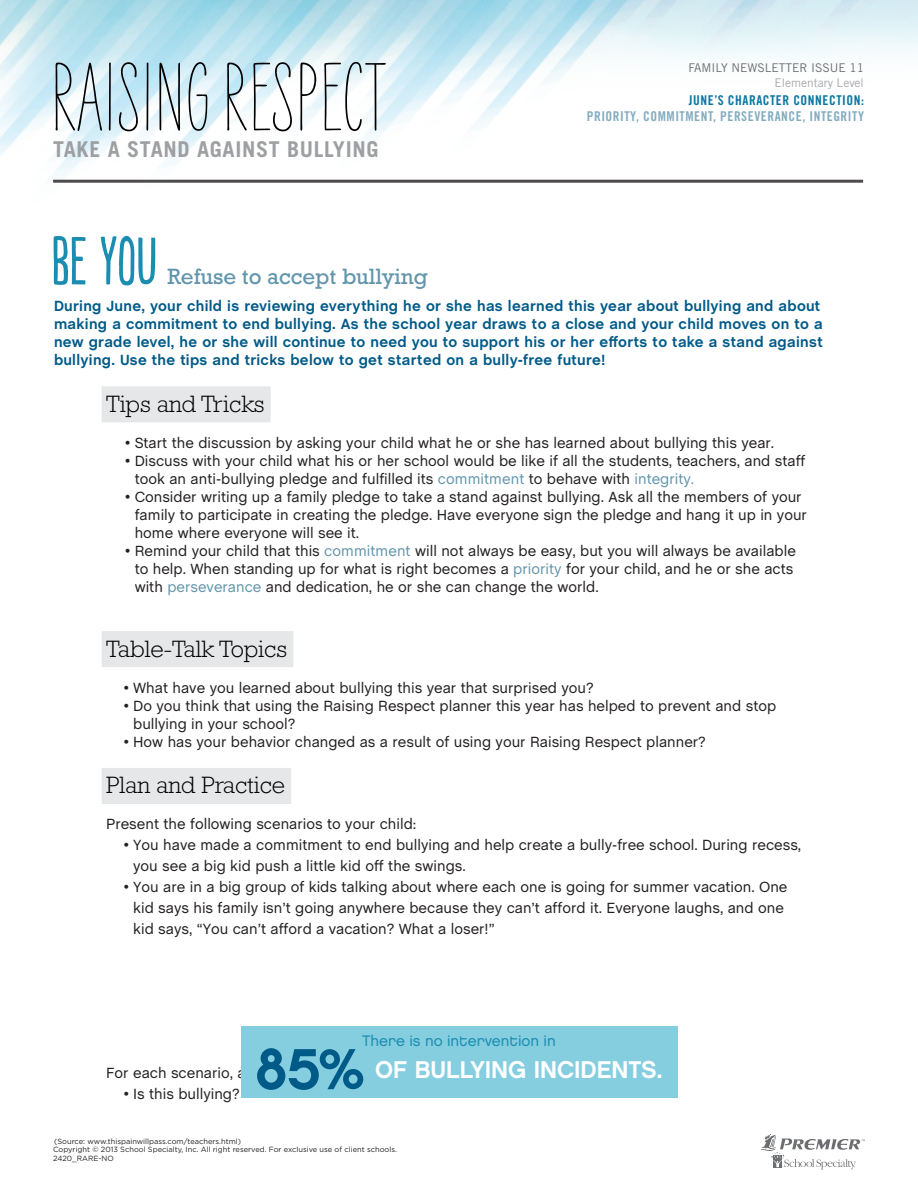
<style>
.page{position:relative;width:918px;height:1188px;background:#fff}
.page>*{position:absolute;margin:0;border:0;box-sizing:border-box;transform-origin:0 0}
.t1{font:99.3px "Liebe Erika";color:#000}
.Subject_Header{font:63.75px "Populaire";color:#1b8db0}
.Quote__Number{font:57.75px "Chalet Tokyo";color:#005a88}
.Quote__First_line{font:24.15px "Chalet New York Nineteen Eighty";color:#fff}
.Paragraph_Header{font:300 24px "Rockwell Std";color:#000}
.Small_Subject_Header{font:22.5px "Rockwell Std";color:#6295ac}
.t2{font:700 21.75px "Trade Gothic";letter-spacing:.03em;color:#9d9fa2}
.Quote__Second_Line{font:15.15px "Chalet London Nineteen Eighty";color:#1b8db0}
.t3{font:15px/18px "Chalet";color:#231f20}
.Opening_Paragraph{font:700 15px/18px "Chalet";letter-spacing:.02em;color:#005a88}
.Character_Connection{font:13.5px "Trade Gothic Bold Cond Twenty";letter-spacing:.04em;color:#84acbf}
.Character_Connection-2{font:13.5px "Trade Gothic Bold Cond Twenty";letter-spacing:.04em;color:#0b76a1}
.Family_Newsletter{font:12px/15px "Trade Gothic";color:#6c6d70;text-align:right}
.t4{font:7.5px/9px "Gotham";color:#231f20}
.s1{color:#a8a9ad}
.s2{font-family:"Gotham"}
.s3{color:#6295ac}
</style>
<div class="page">
<img style="left:0;top:0;width:918px;height:183px">
<hr style="left:53px;top:180px;width:810px;height:3px;background:#231f20">
<svg style="left:761px;top:1134px;width:104px;height:35px"></svg>
<div style="left:102px;top:386px;width:169px;height:36px;background:#e6e7e9"></div>
<div style="left:102px;top:631px;width:191px;height:36px;background:#e6e7e9"></div>
<div style="left:102px;top:768px;width:189px;height:36px;background:#e6e7e9"></div>
<div style="left:241px;top:1026px;width:436px;height:71px;background:#85cee0"></div>
<h1 class="t1" style="left:50px;top:41px;width:338px">RAISING RESPECT</h1>
<h3 class="t2" style="left:53px;top:136px;width:327px">TAKE A STAND AGAINST BULLYING</h3>
<p class="Subject_Header" style="left:51px;top:226px;width:108px">BE YOU</p>
<p class="Small_Subject_Header" style="left:167px;top:263px;width:262px">Refuse to accept bullying</p>
<p class="Family_Newsletter" style="left:688px;top:60px;width:177px">FAMILY NEWSLETTER ISSUE 11<br><span class="s1">Elementary Level</span></p>
<p class="Character_Connection-2" style="left:689px;top:92px;width:177px">JUNE’S CHARACTER CONNECTION:</p>
<p class="Character_Connection" style="left:587px;top:108px;width:279px">PRIORITY, COMMITMENT, PERSEVERANCE, INTEGRITY</p>
<p class="Opening_Paragraph" style="left:54px;top:298px;width:770px">During June, your child is reviewing everything he or she has learned this year about bullying and about making a commitment to end bullying. As the school year draws to a close and your child moves on to a new grade level, he or she will continue to need you to support his or her efforts to take a stand against bullying. Use the tips and tricks below to get started on a bully-free future!</p>
<p class="Paragraph_Header" style="left:106px;top:390px;width:160px">Tips and Tricks</p>
<p class="t3" style="left:124px;top:434px;width:652px"><span class="s2">•</span> Start the discussion by asking your child what he or she has learned about bullying this year.</p>
<p class="t3" style="left:135px;top:452px;width:672px;text-indent:-10px"><span class="s2">•</span> Discuss with your child what his or her school would be like if all the students, teachers, and staff took an anti-bullying pledge and fulfilled its <span class="s3">commitment</span> to behave with <span class="s3">integrity.</span></p>
<p class="t3" style="left:135px;top:488px;width:674px;text-indent:-10px"><span class="s2">•</span> Consider writing up a family pledge to take a stand against bullying. Ask all the members of your family to participate in creating the pledge. Have everyone sign the pledge and hang it up in your home where everyone will see it.</p>
<p class="t3" style="left:135px;top:542px;width:663px;text-indent:-10px"><span class="s2">•</span> Remind your child that this <span class="s3">commitment</span> will not always be easy, but you will always be available to help. When standing up for what is right becomes a <span class="s3">priority</span> for your child, and he or she acts with <span class="s3">perseverance</span> and dedication, he or she can change the world.</p>
<p class="Paragraph_Header" style="left:106px;top:635px;width:183px">Table-Talk Topics</p>
<p class="t3" style="left:123px;top:678px;width:473px"><span class="s2">•</span> What have you learned about bullying this year that surprised you?</p>
<p class="t3" style="left:133px;top:696px;width:645px;text-indent:-10px"><span class="s2">•</span> Do you think that using the Raising Respect planner this year has helped to prevent and stop bullying in your school?</p>
<p class="t3" style="left:123px;top:732px;width:585px"><span class="s2">•</span> How has your behavior changed as a result of using your Raising Respect planner?</p>
<p class="Paragraph_Header" style="left:106px;top:772px;width:180px">Plan and Practice</p>
<p class="t3" style="left:106px;top:815px;width:312px">Present the following scenarios to your child:</p>
<p class="t3" style="left:133px;top:835px;width:670px;line-height:21px;text-indent:-10px"><span class="s2">•</span> You have made a commitment to end bullying and help create a bully-free school. During recess, you see a big kid push a little kid off the swings.</p>
<p class="t3" style="left:133px;top:877px;width:656px;line-height:21px;text-indent:-10px"><span class="s2">•</span> You are in a big group of kids talking about where each one is going for summer vacation. One kid says his family isn’t going anywhere because they can’t afford it. Everyone laughs, and one kid says, “You can’t afford a vacation? What a loser!”</p>
<p class="Quote__Second_Line" style="left:362px;top:1032px;width:195px">There is no intervention in</p>
<p class="Quote__Number" style="left:255px;top:1033px;width:111px">85%</p>
<p class="Quote__First_line" style="left:375px;top:1055px;width:289px">OF BULLYING INCIDENTS.</p>
<p class="t3" style="left:106px;top:1064px;width:160px">For each scenario, ask:</p>
<p class="t3" style="left:123px;top:1085px;width:119px"><span class="s2">•</span> Is this bullying?</p>
<p class="t4" style="left:54px;top:1137px;width:188px">(Source: www.thispainwillpass.com/teachers.html)</p>
<p class="t4" style="left:53px;top:1145px;width:345px">Copyright © 2013 School Specialty, Inc. All right reserved. For exclusive use of client schools.<br>2420_RARE-NO</p>
</div>
